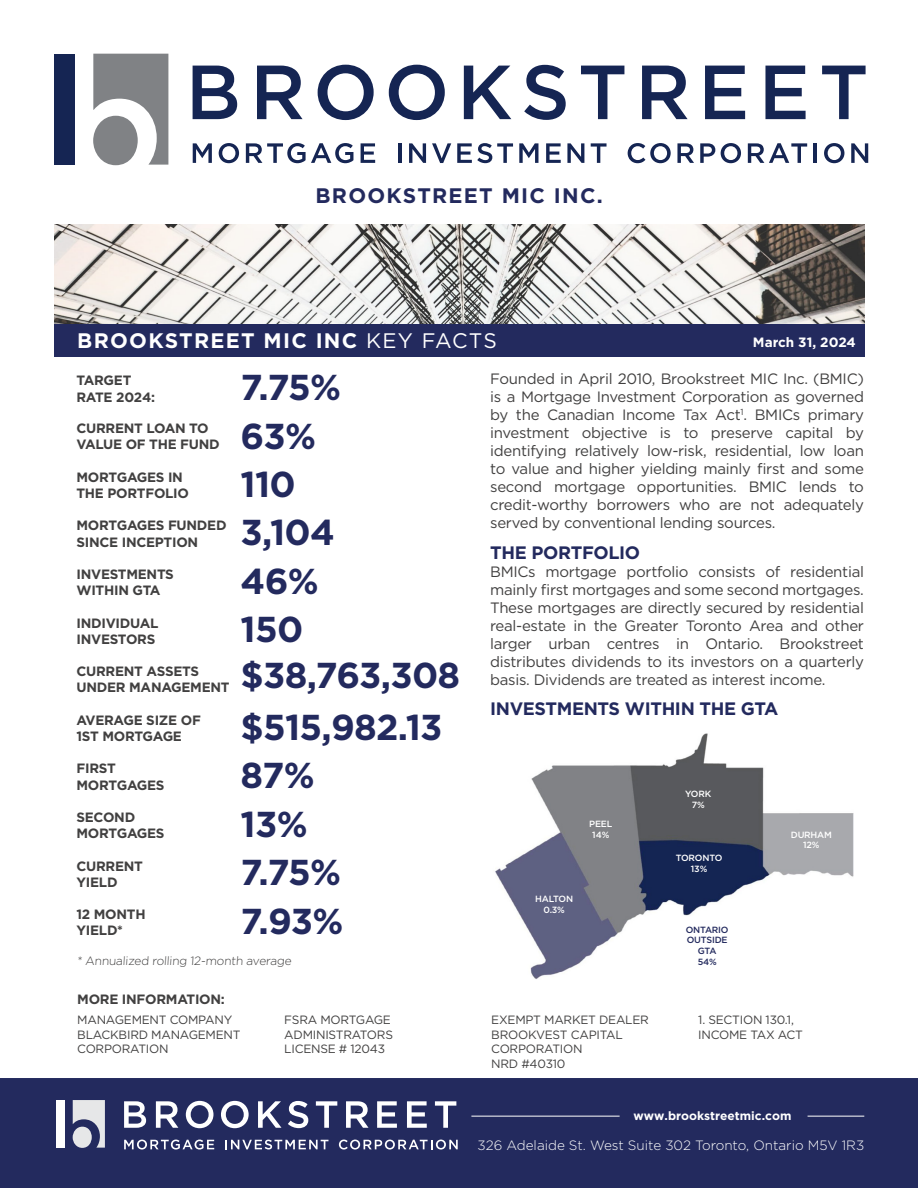
<style>
.page{position:relative;width:918px;height:1188px;background:#fff}
.page>*{position:absolute;margin:0;border:0;box-sizing:border-box;transform-origin:0 0}
.t1{font:700 36px "Gotham";letter-spacing:-.02em;color:#232a5e}
.t2{font:700 21px "Gotham";letter-spacing:.06em;color:#fff}
.t3{font:700 21px "Gotham";letter-spacing:.06em;color:#232a5e}
.t4{font:700 18px "Gotham";letter-spacing:-.02em;color:#232a5e}
.t5{font:15px/18px "Gotham";letter-spacing:-.02em;color:#414040;text-align:justify}
.t6{font:700 13.5px/16.2px "Gotham";letter-spacing:-.02em;color:#414040}
.t7{font:300 13.5px "Gotham";color:#fff}
.t8{font:700 13.5px "Gotham";color:#fff}
.t9{font:12px/14.4px "Gotham";letter-spacing:-.02em;color:#414040}
.t10{font:300 12px "Gotham";color:#414040}
.t11{font:700 12px "Gotham";color:#fff}
.t12{font:500 9px/10.8px "Gotham";letter-spacing:-.02em;color:#fff;text-align:center}
.t13{font:500 9px/10.8px "Gotham";letter-spacing:-.02em;color:#232a5e;text-align:center}
.s1{font-weight:400}
</style>
<div class="page">
<div style="left:0;top:1078px;width:918px;height:110px;background:#232a5e"></div>
<svg style="left:124px;top:1101px;width:22px;height:27px"></svg>
<svg style="left:156px;top:1101px;width:22px;height:27px"></svg>
<svg style="left:186px;top:1101px;width:27px;height:27px"></svg>
<svg style="left:221px;top:1101px;width:28px;height:27px"></svg>
<svg style="left:258px;top:1101px;width:23px;height:27px"></svg>
<svg style="left:288px;top:1101px;width:20px;height:27px"></svg>
<svg style="left:316px;top:1101px;width:21px;height:27px"></svg>
<svg style="left:346px;top:1101px;width:23px;height:27px"></svg>
<svg style="left:377px;top:1101px;width:20px;height:27px"></svg>
<svg style="left:407px;top:1101px;width:20px;height:27px"></svg>
<svg style="left:435px;top:1101px;width:21px;height:27px"></svg>
<svg style="left:124px;top:1140px;width:90px;height:10px"></svg>
<svg style="left:225px;top:1140px;width:103px;height:10px"></svg>
<svg style="left:339px;top:1140px;width:119px;height:10px"></svg>
<div style="left:56px;top:1100px;width:9px;height:48px;background:#fff"></div>
<svg style="left:73px;top:1100px;width:32px;height:48px"></svg>
<div style="left:73px;top:1127px;width:19px;height:21px;background:#e6e7e8;border-radius:50%"></div>
<div style="left:54px;top:324px;width:810px;height:32px;background:#232a5e"></div>
<img style="left:54px;top:224px;width:810px;height:100px">
<svg style="left:193px;top:66px;width:44px;height:53px"></svg>
<svg style="left:257px;top:66px;width:46px;height:53px"></svg>
<svg style="left:318px;top:65px;width:56px;height:55px"></svg>
<svg style="left:389px;top:65px;width:56px;height:55px"></svg>
<svg style="left:464px;top:66px;width:47px;height:53px"></svg>
<svg style="left:524px;top:65px;width:42px;height:55px"></svg>
<svg style="left:581px;top:66px;width:43px;height:53px"></svg>
<svg style="left:642px;top:66px;width:46px;height:53px"></svg>
<svg style="left:705px;top:66px;width:40px;height:53px"></svg>
<svg style="left:765px;top:66px;width:41px;height:53px"></svg>
<svg style="left:822px;top:66px;width:44px;height:53px"></svg>
<svg style="left:193px;top:143px;width:19px;height:20px"></svg>
<svg style="left:219px;top:143px;width:20px;height:20px"></svg>
<svg style="left:246px;top:143px;width:107px;height:20px"></svg>
<svg style="left:361px;top:143px;width:14px;height:20px"></svg>
<hr style="left:398px;top:143px;width:3px;height:20px;background:#152553">
<svg style="left:409px;top:143px;width:17px;height:20px"></svg>
<svg style="left:432px;top:143px;width:19px;height:20px"></svg>
<svg style="left:457px;top:143px;width:56px;height:20px"></svg>
<svg style="left:519px;top:143px;width:19px;height:20px"></svg>
<svg style="left:546px;top:143px;width:15px;height:20px"></svg>
<svg style="left:567px;top:143px;width:17px;height:20px"></svg>
<svg style="left:591px;top:143px;width:16px;height:20px"></svg>
<svg style="left:628px;top:143px;width:43px;height:20px"></svg>
<svg style="left:677px;top:143px;width:17px;height:20px"></svg>
<svg style="left:700px;top:143px;width:15px;height:20px"></svg>
<svg style="left:721px;top:143px;width:20px;height:20px"></svg>
<svg style="left:748px;top:143px;width:59px;height:20px"></svg>
<hr style="left:814px;top:143px;width:3px;height:20px;background:#152553">
<svg style="left:824px;top:143px;width:20px;height:20px"></svg>
<svg style="left:851px;top:143px;width:17px;height:20px"></svg>
<div style="left:54px;top:54px;width:20px;height:111px;background:#152553"></div>
<svg style="left:93px;top:54px;width:75px;height:111px"></svg>
<div style="left:93px;top:116px;width:45px;height:49px;background:#808285;border-radius:50%"></div>
<hr style="left:471px;top:1116px;width:149px;height:1px;background:#fff">
<hr style="left:808px;top:1116px;width:56px;height:1px;background:#fff">
<img style="left:495px;top:733px;width:359px;height:246px">
<h2 class="t3" style="left:315px;top:182px;width:289px">BROOKSTREET MIC INC.</h2>
<h2 class="t2" style="left:77px;top:327px;width:421px">BROOKSTREET MIC INC <span class="s1">KEY FACTS</span></h2>
<p class="t8" style="left:753px;top:334px;width:104px">March 31, 2024</p>
<p class="t6" style="left:76px;top:371px;width:80px;line-height:17.1px">TARGET<br>RATE 2024:</p>
<p class="t6" style="left:76px;top:420px;width:145px">CURRENT LOAN TO<br>VALUE OF THE FUND</p>
<p class="t6" style="left:77px;top:469px;width:114px">MORTGAGES IN<br>THE PORTFOLIO</p>
<p class="t6" style="left:76px;top:517px;width:152px">MORTGAGES FUNDED<br>SINCE INCEPTION</p>
<p class="t6" style="left:76px;top:566px;width:99px">INVESTMENTS<br>WITHIN GTA</p>
<p class="t6" style="left:77px;top:615px;width:83px">INDIVIDUAL<br>INVESTORS</p>
<p class="t6" style="left:77px;top:663px;width:155px">CURRENT ASSETS<br>UNDER MANAGEMENT</p>
<p class="t6" style="left:76px;top:712px;width:126px">AVERAGE SIZE OF<br>1ST MORTGAGE</p>
<p class="t6" style="left:76px;top:760px;width:90px">FIRST<br>MORTGAGES</p>
<p class="t6" style="left:76px;top:809px;width:90px">SECOND<br>MORTGAGES</p>
<p class="t6" style="left:76px;top:858px;width:68px">CURRENT<br>YIELD</p>
<p class="t6" style="left:76px;top:906px;width:71px">12 MONTH<br>YIELD*</p>
<h1 class="t1" style="left:241px;top:363px;width:102px">7.75%</h1>
<h1 class="t1" style="left:241px;top:412px;width:77px">63%</h1>
<h1 class="t1" style="left:241px;top:461px;width:57px">110</h1>
<h1 class="t1" style="left:241px;top:509px;width:96px">3,104</h1>
<h1 class="t1" style="left:241px;top:558px;width:80px">46%</h1>
<h1 class="t1" style="left:241px;top:606px;width:64px">150</h1>
<h1 class="t1" style="left:241px;top:651px;width:221px">$38,763,308</h1>
<h1 class="t1" style="left:241px;top:703px;width:203px">$515,982.13</h1>
<h1 class="t1" style="left:241px;top:751px;width:76px">87%</h1>
<h1 class="t1" style="left:241px;top:800px;width:69px">13%</h1>
<h1 class="t1" style="left:241px;top:849px;width:102px">7.75%</h1>
<h1 class="t1" style="left:241px;top:897px;width:104px">7.93%</h1>
<p class="t10" style="left:77px;top:953px;width:217px">* Annualized rolling 12-month average</p>
<p class="t5" style="left:490px;top:370px;width:375px">Founded in April 2010, Brookstreet MIC Inc. (BMIC) is a Mortgage Investment Corporation as governed by the Canadian Income Tax Act<sup>1</sup>. BMICs primary investment objective is to preserve capital by identifying relatively low-risk, residential, low loan to value and higher yielding mainly first and some second mortgage opportunities. BMIC lends to credit-worthy borrowers who are not adequately served by conventional lending sources.</p>
<p class="t4" style="left:490px;top:541px;width:152px">THE PORTFOLIO</p>
<p class="t5" style="left:490px;top:562px;width:375px">BMICs mortgage portfolio consists of residential mainly first mortgages and some second mortgages.<br>These mortgages are directly secured by residential real-estate in the Greater Toronto Area and other larger urban centres in Ontario. Brookstreet distributes dividends to its investors on a quarterly basis. Dividends are treated as interest income.</p>
<p class="t4" style="left:490px;top:697px;width:290px">INVESTMENTS WITHIN THE GTA</p>
<p class="t12" style="left:589px;top:818px;width:25px">PEEL<br>14%</p>
<p class="t12" style="left:535px;top:893px;width:39px">HALTON<br>0.3%</p>
<p class="t12" style="left:685px;top:789px;width:28px">YORK<br>7%</p>
<p class="t12" style="left:676px;top:853px;width:48px">TORONTO<br>13%</p>
<p class="t13" style="left:686px;top:924px;width:44px">ONTARIO<br>OUTSIDE<br>GTA<br>54%</p>
<p class="t12" style="left:791px;top:829px;width:43px">DURHAM<br>12%</p>
<p class="t6" style="left:77px;top:992px;width:149px">MORE INFORMATION:</p>
<p class="t9" style="left:77px;top:1013px;width:165px">MANAGEMENT COMPANY<br>BLACKBIRD MANAGEMENT<br>CORPORATION</p>
<p class="t9" style="left:284px;top:1013px;width:110px">FSRA MORTGAGE<br>ADMINISTRATORS<br>LICENSE # 12043</p>
<p class="t9" style="left:491px;top:1013px;width:159px">EXEMPT MARKET DEALER<br>BROOKVEST CAPITAL<br>CORPORATION<br>NRD #40310</p>
<p class="t9" style="left:698px;top:1013px;width:106px">1. SECTION 130.1,<br>INCOME TAX ACT</p>
<p class="t11" style="left:634px;top:1108px;width:159px">www.brookstreetmic.com</p>
<p class="t7" style="left:478px;top:1137px;width:388px">326 Adelaide St. West Suite 302 Toronto, Ontario M5V 1R3</p>
</div>
